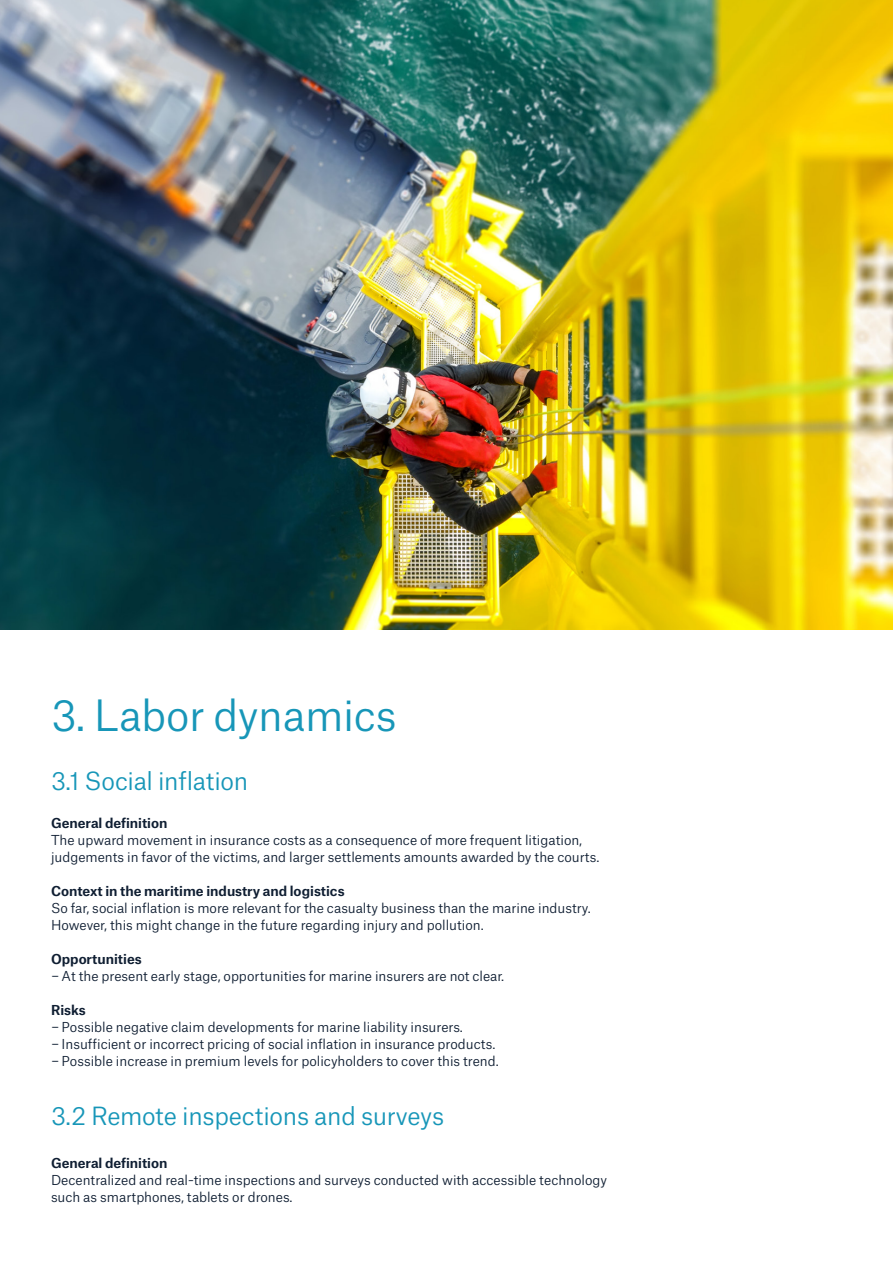
<style>
.page{position:relative;width:893px;height:1263px;background:#fff}
.page>*{position:absolute;margin:0;border:0;box-sizing:border-box;transform-origin:0 0}
.t1{font:41.25px "Munich Re Neue";letter-spacing:-.01em;color:#1796b8}
.t2{font:24px "Munich Re Neue";letter-spacing:-.01em;color:#1796b8}
.t3{font:13.2px/17px "Munich Re Neue";color:#0f1e32}
.t4{font:700 13.2px "Munich Re Neue";color:#0f1e32}
</style>
<div class="page">
<img style="left:0;top:0;width:893px;height:629px">
<h1 class="t1" style="left:51px;top:682px;width:347px">3. Labor dynamics</h1>
<h2 class="t2" style="left:51px;top:762px;width:199px">3.1 Social inflation</h2>
<p class="t4" style="left:51px;top:812px;width:118px">General definition</p>
<p class="t3" style="left:51px;top:830px;width:550px">The upward movement in insurance costs as a consequence of more frequent litigation, judgements in favor of the victims, and larger settlements amounts awarded by the courts.</p>
<p class="t4" style="left:51px;top:880px;width:295px">Context in the maritime industry and logistics</p>
<p class="t3" style="left:51px;top:898px;width:541px">So far, social inflation is more relevant for the casualty business than the marine industry.<br>However, this might change in the future regarding injury and pollution.</p>
<p class="t4" style="left:51px;top:948px;width:92px">Opportunities</p>
<p class="t3" style="left:51px;top:966px;width:455px">− At the present early stage, opportunities for marine insurers are not clear.</p>
<p class="t4" style="left:51px;top:999px;width:36px">Risks</p>
<p class="t3" style="left:51px;top:1017px;width:449px">− Possible negative claim developments for marine liability insurers.<br>− Insufficient or incorrect pricing of social inflation in insurance products. − Possible increase in premium levels for policyholders to cover this trend.</p>
<h2 class="t2" style="left:51px;top:1097px;width:395px">3.2 Remote inspections and surveys</h2>
<p class="t4" style="left:51px;top:1152px;width:118px">General definition</p>
<p class="t3" style="left:51px;top:1170px;width:558px">Decentralized and real-time inspections and surveys conducted with accessible technology such as smartphones, tablets or drones.</p>
</div>
